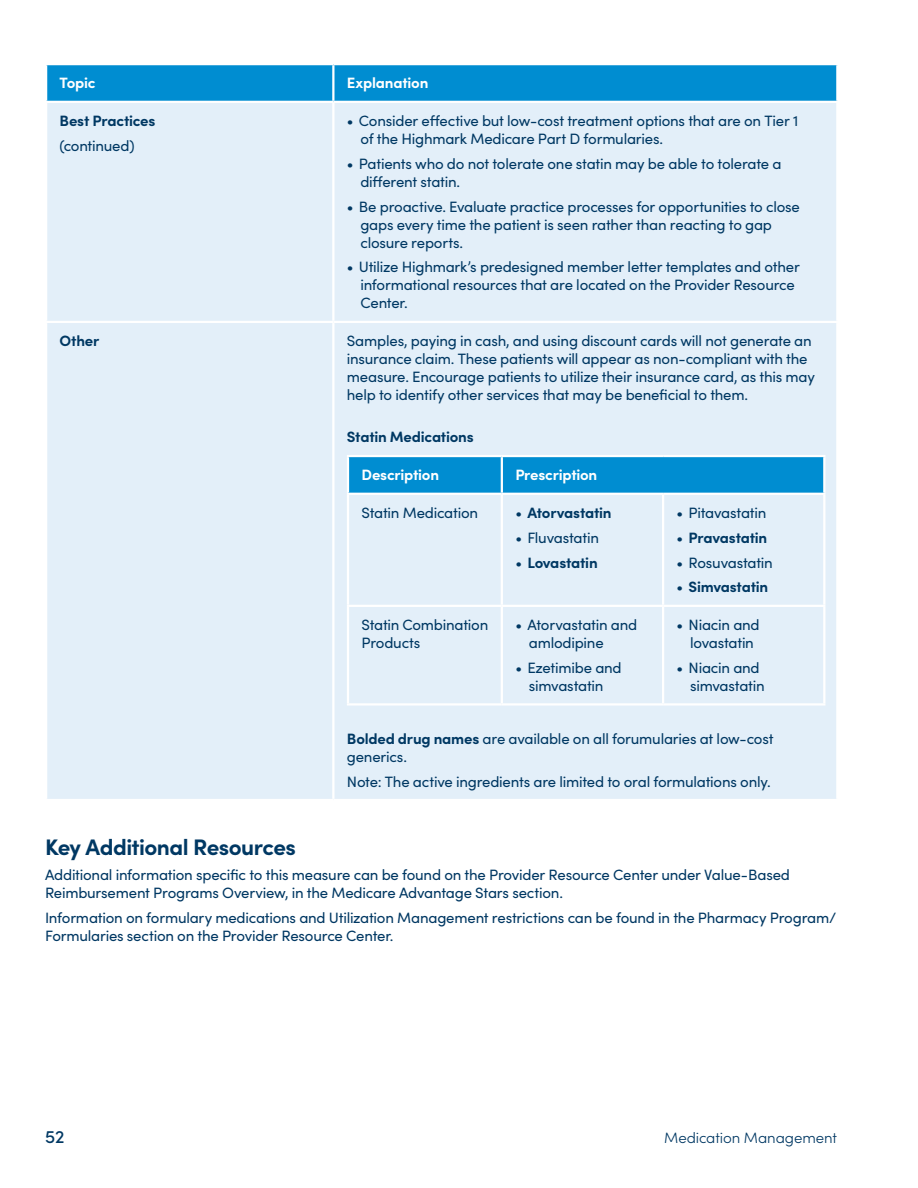
<style>
.page{position:relative;width:918px;height:1188px;background:#fff}
.page>*{position:absolute;margin:0;border:0;box-sizing:border-box;transform-origin:0 0}
.t1{font:700 22.5px "Sofia Pro";letter-spacing:-.025em;color:#003863}
.t2{font:500 18px "Sofia Pro";color:#003863}
.Body_LAST{font:15px/18px "Sofia Pro";letter-spacing:-.015em;color:#003863}
.Body{font:15px/18px "Sofia Pro";letter-spacing:-.015em;color:#003863}
.Body-2{font:700 15px "Sofia Pro";letter-spacing:-.015em;color:#003863}
.Table_Head{font:700 15px "Sofia Pro";letter-spacing:-.015em;color:#fff}
.t3{font:300 15px "Sofia Pro";letter-spacing:-.005em;color:#003863}
.s1{font-weight:400}
.s2{font-weight:700}
</style>
<div class="page">
<div style="left:47px;top:65px;width:789px;height:36px;background:#008dd1"></div>
<div style="left:47px;top:103px;width:789px;height:696px;background:#e3eff9"></div>
<hr style="left:332px;top:65px;width:2px;height:36px;background:#fff">
<hr style="left:332px;top:103px;width:2px;height:218px;background:#fff">
<hr style="left:332px;top:323px;width:2px;height:476px;background:#fff">
<hr style="left:45px;top:321px;width:288px;height:2px;background:#fff">
<hr style="left:333px;top:321px;width:505px;height:2px;background:#fff">
<div style="left:349px;top:457px;width:474px;height:36px;background:#008dd1"></div>
<div style="left:349px;top:495px;width:474px;height:208px;background:#e3eff9"></div>
<hr style="left:501px;top:457px;width:2px;height:36px;background:#fff">
<hr style="left:501px;top:495px;width:2px;height:110px;background:#fff">
<hr style="left:662px;top:495px;width:2px;height:110px;background:#fff">
<hr style="left:501px;top:607px;width:2px;height:96px;background:#fff">
<hr style="left:662px;top:607px;width:2px;height:96px;background:#fff">
<hr style="left:347px;top:605px;width:155px;height:2px;background:#fff">
<hr style="left:502px;top:605px;width:161px;height:2px;background:#fff">
<hr style="left:663px;top:605px;width:162px;height:2px;background:#fff">
<hr style="left:347px;top:455px;width:155px;height:2px;background:#fff">
<hr style="left:347px;top:457px;width:2px;height:36px;background:#fff">
<hr style="left:502px;top:455px;width:161px;height:2px;background:#fff">
<hr style="left:663px;top:455px;width:162px;height:2px;background:#fff">
<hr style="left:823px;top:457px;width:2px;height:36px;background:#fff">
<hr style="left:347px;top:493px;width:155px;height:2px;background:#fff">
<hr style="left:502px;top:493px;width:161px;height:2px;background:#fff">
<hr style="left:663px;top:493px;width:162px;height:2px;background:#fff">
<hr style="left:347px;top:495px;width:2px;height:110px;background:#fff">
<hr style="left:823px;top:495px;width:2px;height:110px;background:#fff">
<hr style="left:347px;top:607px;width:2px;height:96px;background:#fff">
<hr style="left:823px;top:607px;width:2px;height:96px;background:#fff">
<hr style="left:347px;top:703px;width:155px;height:3px;background:#fff">
<hr style="left:502px;top:703px;width:161px;height:3px;background:#fff">
<hr style="left:663px;top:703px;width:162px;height:3px;background:#fff">
<p class="Table_Head" style="left:60px;top:72px;width:38px">Topic</p>
<p class="Table_Head" style="left:347px;top:72px;width:83px">Explanation</p>
<p class="Body-2" style="left:60px;top:109px;width:97px">Best Practices</p>
<p class="Body" style="left:60px;top:136px;width:76px">(continued)</p>
<p class="Body_LAST" style="left:360px;top:111px;width:440px;text-indent:-14px">• Consider effective but low-cost treatment options that are on Tier 1 of the Highmark Medicare Part D formularies.</p>
<p class="Body_LAST" style="left:360px;top:154px;width:423px;text-indent:-14px">• Patients who do not tolerate one statin may be able to tolerate a different statin.</p>
<p class="Body_LAST" style="left:360px;top:197px;width:441px;text-indent:-14px">• Be proactive. Evaluate practice processes for opportunities to close gaps every time the patient is seen rather than reacting to gap closure reports.</p>
<p class="Body_LAST" style="left:360px;top:257px;width:441px;text-indent:-14px">• Utilize Highmark’s predesigned member letter templates and other informational resources that are located on the Provider Resource<br>Center.</p>
<p class="Body-2" style="left:60px;top:329px;width:41px">Other</p>
<p class="Body_LAST" style="left:347px;top:331px;width:470px">Samples, paying in cash, and using discount cards will not generate an insurance claim. These patients will appear as non-compliant with the measure. Encourage patients to utilize their insurance card, as this may help to identify other services that may be beneficial to them.</p>
<p class="Body-2" style="left:347px;top:425px;width:128px">Statin Medications</p>
<p class="Table_Head" style="left:362px;top:463px;width:79px">Description</p>
<p class="Table_Head" style="left:515px;top:463px;width:84px">Prescription</p>
<p class="Body" style="left:362px;top:503px;width:118px">Statin Medication</p>
<p class="Body-2" style="left:515px;top:501px;width:98px"><span class="s1">•</span> Atorvastatin</p>
<p class="Body_LAST" style="left:515px;top:528px;width:85px">• Fluvastatin</p>
<p class="Body-2" style="left:515px;top:551px;width:84px"><span class="s1">•</span> Lovastatin</p>
<p class="Body_LAST" style="left:677px;top:503px;width:91px">• Pitavastatin</p>
<p class="Body-2" style="left:677px;top:526px;width:92px"><span class="s1">•</span> Pravastatin</p>
<p class="Body_LAST" style="left:677px;top:553px;width:98px">• Rosuvastatin</p>
<p class="Body-2" style="left:677px;top:576px;width:93px"><span class="s1">•</span> Simvastatin</p>
<p class="Body" style="left:362px;top:615px;width:128px">Statin Combination<br>Products</p>
<p class="Body_LAST" style="left:529px;top:615px;width:110px;text-indent:-14px">• Atorvastatin and amlodipine</p>
<p class="Body_LAST" style="left:515px;top:658px;width:108px;text-align:center">• Ezetimibe and simvastatin</p>
<p class="Body_LAST" style="left:677px;top:615px;width:85px;text-align:center">• Niacin and lovastatin</p>
<p class="Body_LAST" style="left:690px;top:658px;width:76px;text-indent:-14px">• Niacin and simvastatin</p>
<p class="Body" style="left:347px;top:729px;width:428px"><span class="s2">Bolded drug names</span> are available on all forumularies at low-cost generics.</p>
<p class="Body" style="left:347px;top:771px;width:424px">Note: The active ingredients are limited to oral formulations only.</p>
<h2 class="t1" style="left:45px;top:830px;width:253px">Key Additional Resources</h2>
<p class="Body" style="left:45px;top:865px;width:747px">Additional information specific to this measure can be found on the Provider Resource Center under Value-Based<br>Reimbursement Programs Overview, in the Medicare Advantage Stars section.</p>
<p class="Body" style="left:45px;top:908px;width:793px">Information on formulary medications and Utilization Management restrictions can be found in the Pharmacy Program/<br>Formularies section on the Provider Resource Center.</p>
<p class="t2" style="left:45px;top:1123px;width:21px">52</p>
<p class="t3" style="left:664px;top:1127px;width:174px">Medication Management</p>
</div>
